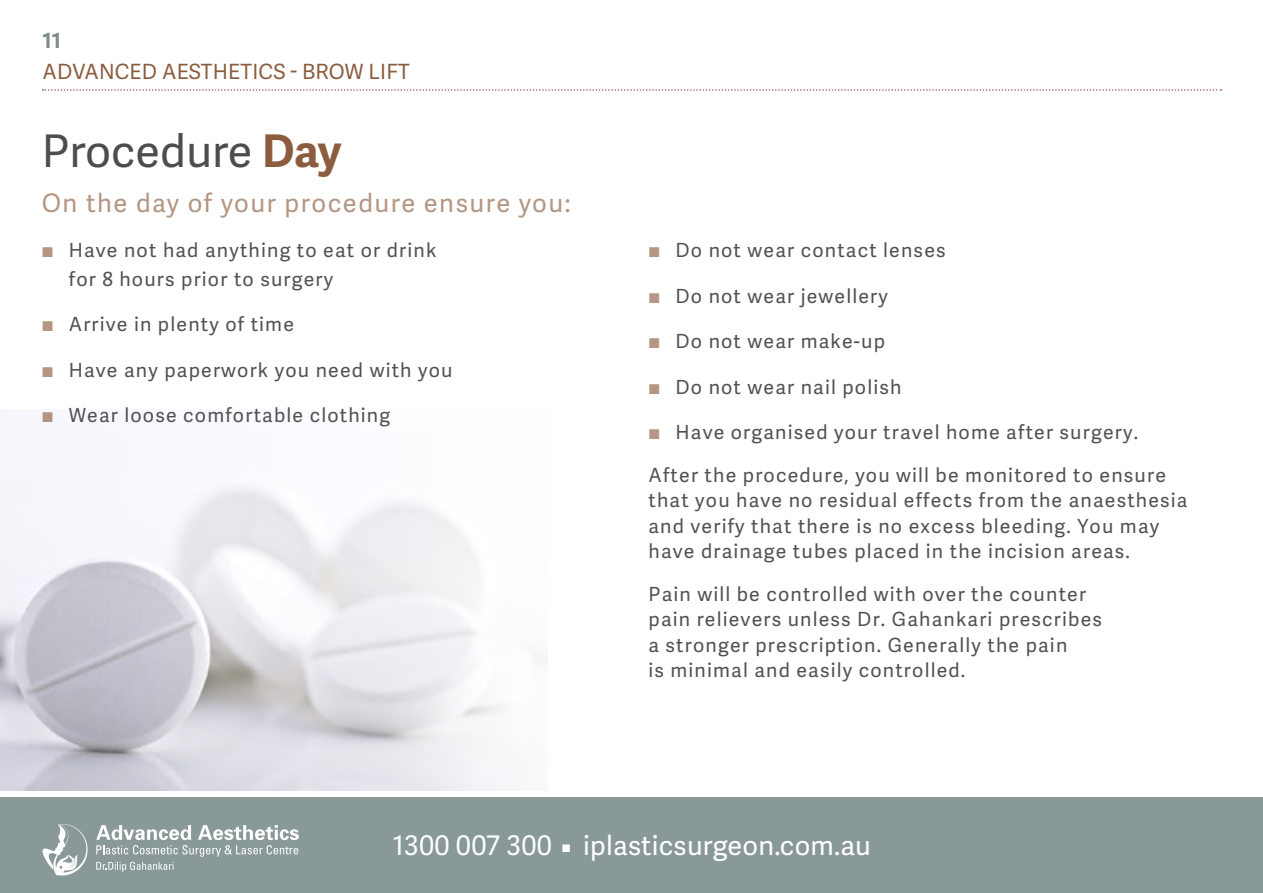
<style>
.page{position:relative;width:1263px;height:893px;background:#fff}
.page>*{position:absolute;margin:0;border:0;box-sizing:border-box;transform-origin:0 0}
.t1{font:45px "Adelle Sans";color:#4d4d4d}
.t2{font:27px "Adelle Sans";letter-spacing:.01em;color:#fff}
.t3{font:25.5px "Adelle Sans";letter-spacing:.06em;color:#b49682}
.t4{font:21px "Adelle Sans";letter-spacing:.01em;color:#8b5d3e}
.t5{font:700 21px "Adelle Sans";color:#7d8d8c}
.t6{font:19.5px/25.5px "Adelle Sans";letter-spacing:.06em;color:#535252}
.s1{font-weight:700;color:#8b5d3e}
.s2{font-weight:700;color:#b49682}
.s3{font-weight:700;font-size:15px}
</style>
<div class="page">
<svg style="left:43px;top:89px;width:1178px;height:2px"></svg>
<div style="left:0;top:795px;width:1263px;height:98px;background:#889998"></div>
<div style="left:0;top:783px;width:1263px;height:14px;background:#fff"></div>
<svg style="left:43px;top:824px;width:45px;height:51px"></svg>
<svg style="left:96px;top:825px;width:203px;height:47px"></svg>
<img style="left:0;top:480px;width:543px;height:310px">
<p class="t5" style="left:43px;top:25px;width:20px">11</p>
<p class="t4" style="left:43px;top:56px;width:369px">ADVANCED AESTHETICS - BROW LIFT</p>
<h1 class="t1" style="left:42px;top:119px;width:301px">Procedure <span class="s1">Day</span></h1>
<h3 class="t3" style="left:42px;top:184px;width:530px">On the day of your procedure ensure you:</h3>
<p class="t6" style="left:69px;top:235px;width:369px;line-height:28.5px;text-indent:-27px"><span class="s2">͔</span> Have not had anything to eat or drink for 8 hours prior to surgery</p>
<p class="t6" style="left:42px;top:311px;width:254px"><span class="s2">͔</span> Arrive in plenty of time</p>
<p class="t6" style="left:42px;top:356px;width:412px"><span class="s2">͔</span> Have any paperwork you need with you</p>
<p class="t6" style="left:42px;top:402px;width:350px"><span class="s2">͔</span> Wear loose comfortable clothing</p>
<p class="t6" style="left:648px;top:237px;width:299px"><span class="s2">͔</span> Do not wear contact lenses</p>
<p class="t6" style="left:648px;top:282px;width:241px"><span class="s2">͔</span> Do not wear jewellery</p>
<p class="t6" style="left:648px;top:328px;width:238px"><span class="s2">͔</span> Do not wear make-up</p>
<p class="t6" style="left:648px;top:373px;width:254px"><span class="s2">͔</span> Do not wear nail polish</p>
<p class="t6" style="left:648px;top:410px;width:519px;line-height:42.5px"><span class="s2">͔</span> Have organised your travel home after surgery.<br>After the procedure, you will be monitored to ensure</p>
<p class="t6" style="left:648px;top:487px;width:541px">that you have no residual effects from the anaesthesia and verify that there is no excess bleeding. You may have drainage tubes placed in the incision areas.</p>
<p class="t6" style="left:648px;top:580px;width:455px">Pain will be controlled with over the counter pain relievers unless Dr. Gahankari prescribes a stronger prescription. Generally the pain<br>is minimal and easily controlled.</p>
<h2 class="t2" style="left:393px;top:827px;width:480px">1300 007 300 <span class="s3">W</span> iplasticsurgeon.com.au</h2>
</div>
